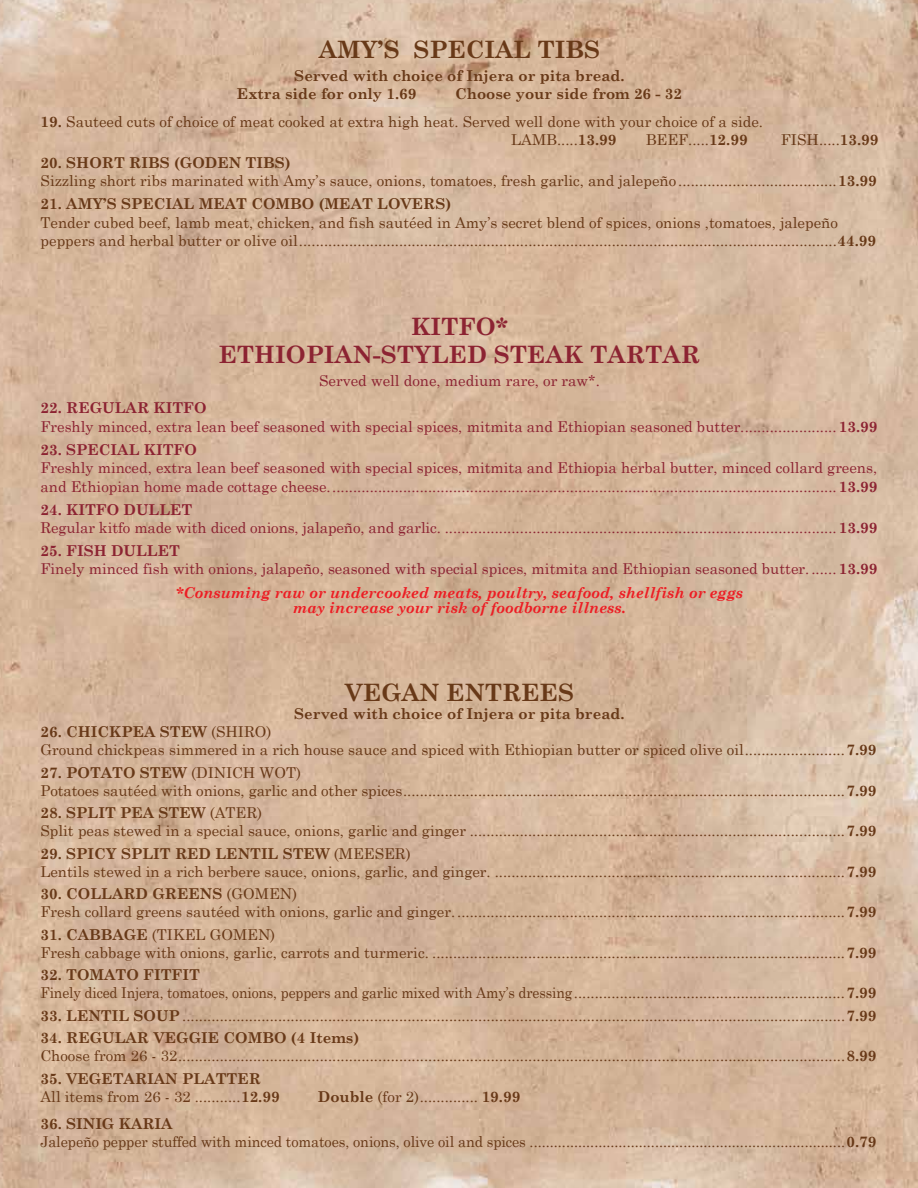
<style>
.page{position:relative;width:918px;height:1188px;background:#fff}
.page>*{position:absolute;margin:0;border:0;box-sizing:border-box;transform-origin:0 0}
.t1{font:700 24px/28.8px "Century Schoolbook";color:#8c2332;text-align:center}
.t2{font:700 24px "Century Schoolbook";color:#683918}
.t3{font:15px/18px "Century Schoolbook";color:#683918}
.t4{font:15px/18.5px "Century Schoolbook";color:#8c2332}
.t5{font:15px/18px "Century Schoolbook";color:#683918;scale:.96 1}
.t6{font:15px/18px "Century Schoolbook";color:#683918;scale:.93 1}
.t7{font:700 15px/18.5px "Century Schoolbook";color:#683918}
.t8{font:italic 700 15px/15px "Century Schoolbook";color:#ed1d24;text-align:center}
.t9{font:700 15px "Century Schoolbook";color:#8c2332}
.s1{font-weight:700}
</style>
<div class="page">
<img style="left:0;top:0;width:918px;height:1188px">
<h1 class="t2" style="left:319px;top:34px;width:283px">AMY’S SPECIAL TIBS</h1>
<p class="t7" style="left:237px;top:66px;width:389px;text-indent:57px">Served with choice of Injera or pita bread.<br>Extra side for only 1.69</p>
<p class="t7" style="left:455px;top:84px;width:228px">Choose your side from 26 - 32</p>
<p class="t3" style="left:511px;top:112px;width:253px;line-height:18.5px;text-indent:-471px"><span class="s1">19.</span> Sauteed cuts of choice of meat cooked at extra high heat. Served well done with your choice of a side.<br>LAMB.....<span class="s1">13.99</span></p>
<p class="t3" style="left:646px;top:130px;width:103px">BEEF.....<span class="s1">12.99</span></p>
<p class="t3" style="left:781px;top:130px;width:99px">FISH.....<span class="s1">13.99</span></p>
<p class="t3" style="left:41px;top:153px;width:838px;line-height:18.5px"><span class="s1">20. SHORT RIBS (GODEN TIBS)<br></span>Sizzling short ribs marinated with Amy’s sauce, onions, tomatoes, fresh garlic, and jalepeño......................................<span class="s1">13.99</span></p>
<p class="t7" style="left:41px;top:194px;width:412px">21. AMY’S SPECIAL MEAT COMBO (MEAT LOVERS)</p>
<p class="t3" style="left:41px;top:213px;width:837px;line-height:18.5px">Tender cubed beef, lamb meat, chicken, and fish sautéed in Amy’s secret blend of spices, onions ,tomatoes, jalepeño peppers and herbal butter or olive oil.................................................................................................................................<span class="s1">44.99</span></p>
<h1 class="t1" style="left:219px;top:311px;width:483px">KITFO*<br>ETHIOPIAN-STYLED STEAK TARTAR</h1>
<p class="t4" style="left:319px;top:371px;width:282px">Served well done, medium rare, or raw*.</p>
<p class="t4" style="left:41px;top:398px;width:838px"><span class="s1">22. REGULAR KITFO<br></span>Freshly minced, extra lean beef seasoned with special spices, mitmita and Ethiopian seasoned butter....................... <span class="s1">13.99</span></p>
<p class="t9" style="left:41px;top:440px;width:158px">23. SPECIAL KITFO</p>
<p class="t4" style="left:41px;top:458px;width:838px">Freshly minced, extra lean beef seasoned with special spices, mitmita and Ethiopia herbal butter, minced collard greens, and Ethiopian home made cottage cheese..........................................................................................................................<span class="s1">13.99</span></p>
<p class="t4" style="left:41px;top:500px;width:838px"><span class="s1">24. KITFO DULLET<br></span>Regular kitfo made with diced onions, jalapeño, and garlic. ..............................................................................................<span class="s1">13.99</span></p>
<p class="t4" style="left:41px;top:541px;width:838px"><span class="s1">25. FISH DULLET<br></span>Finely minced fish with onions, jalapeño, seasoned with special spices, mitmita and Ethiopian seasoned butter....... <span class="s1">13.99</span></p>
<p class="t8" style="left:176px;top:585px;width:569px">*Consuming raw or undercooked meats, poultry, seafood, shellfish or eggs may increase your risk of foodborne illness.</p>
<h1 class="t2" style="left:345px;top:677px;width:231px">VEGAN ENTREES</h1>
<p class="t7" style="left:294px;top:704px;width:332px">Served with choice of Injera or pita bread.</p>
<p class="t3" style="left:41px;top:722px;width:837px"><span class="s1">26. CHICKPEA STEW</span> (SHIRO)<br>Ground chickpeas simmered in a rich house sauce and spiced with Ethiopian butter or spiced olive oil........................<span class="s1">7.99</span></p>
<p class="t3" style="left:41px;top:763px;width:837px"><span class="s1">27. POTATO STEW</span> (DINICH WOT)<br>Potatoes sautéed with onions, garlic and other spices..........................................................................................................<span class="s1">7.99</span></p>
<p class="t3" style="left:40px;top:803px;width:837px"><span class="s1">28. SPLIT PEA STEW</span> (ATER)<br>Split peas stewed in a special sauce, onions, garlic and ginger ..........................................................................................<span class="s1">7.99</span></p>
<p class="t3" style="left:40px;top:844px;width:837px"><span class="s1">29. SPICY SPLIT RED LENTIL STEW</span> (MEESER)<br>Lentils stewed in a rich berbere sauce, onions, garlic, and ginger. ....................................................................................<span class="s1">7.99</span></p>
<p class="t3" style="left:40px;top:884px;width:837px"><span class="s1">30. COLLARD GREENS</span> (GOMEN)<br>Fresh collard greens sautéed with onions, garlic and ginger..............................................................................................<span class="s1">7.99</span></p>
<p class="t3" style="left:40px;top:925px;width:837px"><span class="s1">31. CABBAGE</span> (TIKEL GOMEN)<br>Fresh cabbage with onions, garlic, carrots and turmeric. ...................................................................................................<span class="s1">7.99</span></p>
<p class="t6" style="left:40px;top:965px;width:900px"><span class="s1">32. TOMATO FITFIT<br></span>Finely diced Injera, tomatoes, onions, peppers and garlic mixed with Amy’s dressing.................................................................<span class="s1">7.99</span></p>
<p class="t3" style="left:40px;top:1006px;width:837px"><span class="s1">33. LENTIL SOUP</span> ...............................................................................................................................................................<span class="s1">7.99</span></p>
<p class="t3" style="left:40px;top:1028px;width:837px"><span class="s1">34. REGULAR VEGGIE COMBO (4 Items)<br></span>Choose from 26 - 32................................................................................................................................................................<span class="s1">8.99</span></p>
<p class="t3" style="left:40px;top:1069px;width:241px"><span class="s1">35. VEGETARIAN PLATTER<br></span>All items from 26 - 32 ...........<span class="s1">12.99</span></p>
<p class="t3" style="left:318px;top:1087px;width:204px"><span class="s1">Double</span> (for 2).............. <span class="s1">19.99</span></p>
<p class="t5" style="left:40px;top:1114px;width:872px"><span class="s1">36. SINIG KARIA<br></span>Jalepeño pepper stuffed with minced tomatoes, onions, olive oil and spices ..............................................................................<span class="s1">0.79</span></p>
</div>
